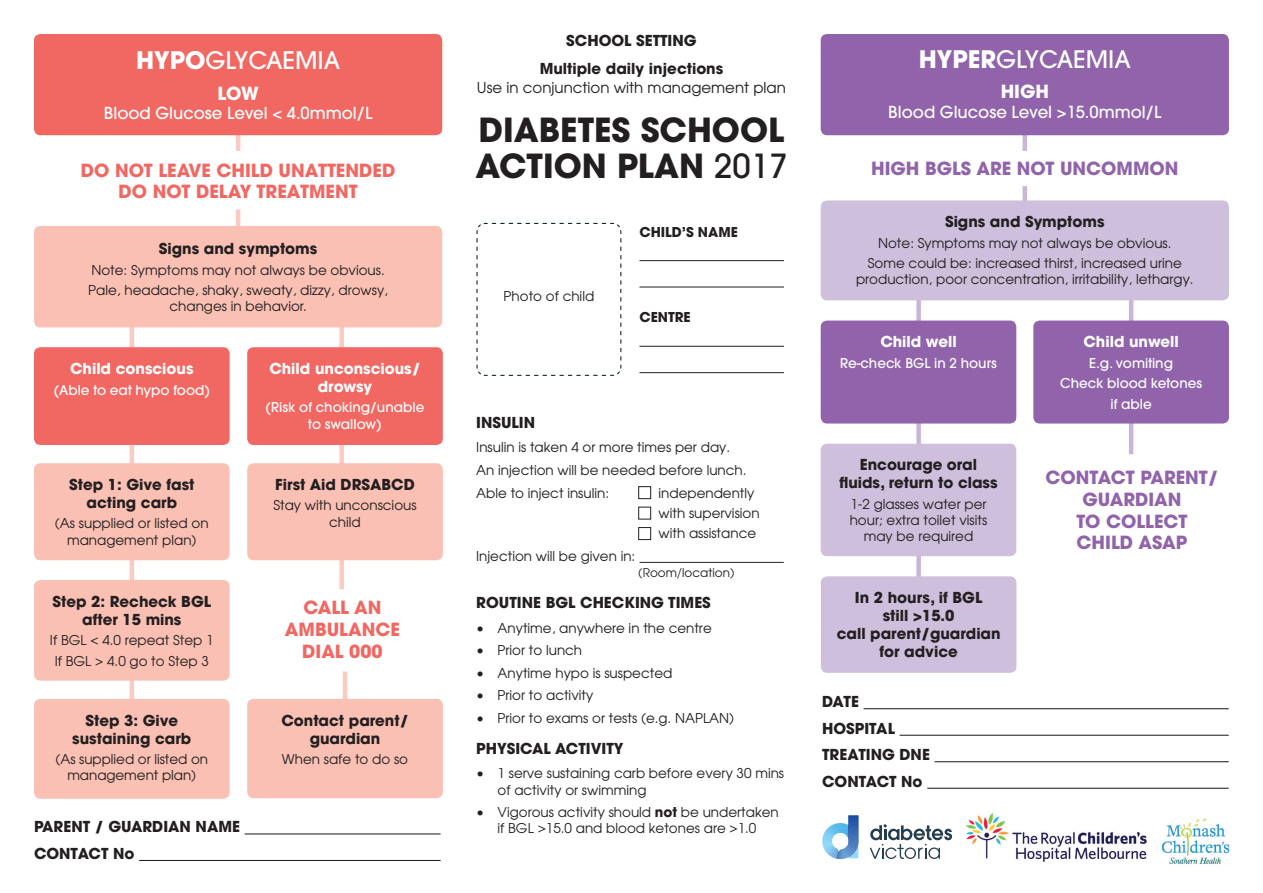
<style>
.page{position:relative;width:1263px;height:893px;background:#fff}
.page>*{position:absolute;margin:0;border:0;box-sizing:border-box;transform-origin:0 0}
.t1{font:700 33px "Avant Garde";color:#231f20}
.t2{font:500 24px "Avant Garde";color:#fff}
.t3{font:700 18px/21.6px "Avant Garde";color:#f16762;text-align:center}
.t4{font:700 18px/21.6px "Avant Garde";color:#9063aa;text-align:center}
.t5{font:700 18px "Avant Garde";color:#fff}
.t6{font:500 16.5px "Avant Garde";color:#fff}
.t7{font:700 15px/18px "Avant Garde";color:#231f20;text-align:center}
.t8{font:700 15px/18px "Avant Garde";color:#fff;text-align:center}
.t9{font:15px "Avant Garde";color:#231f20}
.t10{font:13.5px/16.2px "Avant Garde";color:#231f20;text-align:center}
.t11{font:500 13.5px/20.4px "Avant Garde";color:#fff;text-align:center}
.t12{font:700 13.5px "Avant Garde";color:#231f20}
.t13{font:12px "Avant Garde";color:#231f20}
.s1{font-weight:700}
.s2{font-weight:500}
</style>
<div class="page">
<hr style="left:236px;top:209px;width:4px;height:32px;background:#facbc3">
<div style="left:1022px;top:186px;width:5px;height:41px;background:#c9b6d8"></div>
<hr style="left:236px;top:118px;width:4px;height:33px;background:#facbc3">
<div style="left:1022px;top:118px;width:5px;height:33px;background:#c9b6d8"></div>
<div style="left:916px;top:287px;width:5px;height:304px;background:#c9b6d8"></div>
<hr style="left:1129px;top:296px;width:4px;height:158px;background:#c9b6d8">
<div style="left:339px;top:323px;width:5px;height:266px;background:#facbc3"></div>
<hr style="left:343px;top:671px;width:4px;height:97px;background:#facbc3">
<hr style="left:130px;top:314px;width:4px;height:420px;background:#facbc3">
<div style="left:34px;top:34px;width:408px;height:101px;background:#f16762;border-radius:6px"></div>
<div style="left:821px;top:34px;width:408px;height:101px;background:#9063aa;border-radius:6px"></div>
<div style="left:34px;top:226px;width:408px;height:101px;background:#fac0b3;border-radius:6px"></div>
<div style="left:34px;top:699px;width:196px;height:100px;background:#fac0b3;border-radius:6px"></div>
<div style="left:247px;top:699px;width:196px;height:99px;background:#fac0b3;border-radius:6px"></div>
<div style="left:34px;top:463px;width:196px;height:97px;background:#fac0b3;border-radius:6px"></div>
<div style="left:247px;top:463px;width:196px;height:97px;background:#fac0b3;border-radius:6px"></div>
<div style="left:821px;top:444px;width:195px;height:112px;background:#cebfdc;border-radius:6px"></div>
<div style="left:821px;top:576px;width:195px;height:97px;background:#cebfdc;border-radius:6px"></div>
<div style="left:821px;top:321px;width:195px;height:103px;background:#9063aa;border-radius:6px"></div>
<div style="left:1033px;top:321px;width:196px;height:103px;background:#9063aa;border-radius:6px"></div>
<div style="left:34px;top:347px;width:196px;height:98px;background:#f16762;border-radius:6px"></div>
<div style="left:247px;top:347px;width:196px;height:98px;background:#f16762;border-radius:6px"></div>
<div style="left:821px;top:200px;width:408px;height:100px;background:#cebfdc;border-radius:6px"></div>
<div style="left:34px;top:580px;width:196px;height:101px;background:#fac0b3;border-radius:6px"></div>
<hr style="left:245px;top:833px;width:196px;height:1px;background:#231f20">
<hr style="left:139px;top:860px;width:302px;height:1px;background:#231f20">
<hr style="left:863px;top:708px;width:366px;height:1px;background:#231f20">
<hr style="left:900px;top:735px;width:329px;height:1px;background:#231f20">
<hr style="left:934px;top:761px;width:295px;height:1px;background:#231f20">
<hr style="left:927px;top:788px;width:302px;height:1px;background:#231f20">
<hr style="left:639px;top:562px;width:145px;height:1px;background:#231f20">
<div style="left:638px;top:486px;width:13px;height:13px;border:1px solid #231f20"></div>
<div style="left:638px;top:507px;width:13px;height:12px;border:1px solid #231f20"></div>
<div style="left:638px;top:527px;width:13px;height:13px;border:1px solid #231f20"></div>
<svg style="left:476px;top:222px;width:146px;height:154px"></svg>
<svg style="left:870px;top:824px;width:82px;height:35px"></svg>
<svg style="left:822px;top:815px;width:36px;height:44px"></svg>
<hr style="left:639px;top:260px;width:145px;height:1px;background:#231f20">
<hr style="left:639px;top:287px;width:145px;height:1px;background:#231f20">
<hr style="left:639px;top:346px;width:145px;height:1px;background:#231f20">
<hr style="left:639px;top:372px;width:145px;height:1px;background:#231f20">
<img style="left:1161px;top:818px;width:69px;height:46px">
<img style="left:965px;top:813px;width:182px;height:49px">
<h2 class="t2" style="left:136px;top:46px;width:205px"><span class="s1">HYPO</span>GLYCAEMIA</h2>
<h3 class="t5" style="left:217px;top:81px;width:43px">LOW</h3>
<p class="t6" style="left:104px;top:103px;width:270px">Blood Glucose Level &lt; 4.0mmol/L</p>
<p class="t7" style="left:540px;top:26px;width:185px;line-height:28px">SCHOOL SETTING<br>Multiple daily injections</p>
<p class="t9" style="left:477px;top:79px;width:311px">Use in conjunction with management plan</p>
<h1 class="t1" style="left:479px;top:109px;width:307px">DIABETES SCHOOL</h1>
<h2 class="t2" style="left:919px;top:44px;width:213px"><span class="s1">HYPER</span>GLYCAEMIA</h2>
<h3 class="t5" style="left:1001px;top:80px;width:50px">HIGH</h3>
<p class="t6" style="left:888px;top:102px;width:275px">Blood Glucose Level &gt;15.0mmol/L</p>
<h3 class="t3" style="left:81px;top:159px;width:316px">DO NOT LEAVE CHILD UNATTENDED</h3>
<h1 class="t1" style="left:475px;top:145px;width:314px">ACTION PLAN <span class="s2">2017</span></h1>
<h3 class="t4" style="left:871px;top:157px;width:309px">HIGH BGLS ARE NOT UNCOMMON</h3>
<h3 class="t3" style="left:119px;top:181px;width:241px">DO NOT DELAY TREATMENT</h3>
<p class="t7" style="left:159px;top:240px;width:160px">Signs and symptoms</p>
<p class="t10" style="left:88px;top:259px;width:301px;line-height:20.4px;text-align:left">Note: Symptoms may not always be obvious.<br>Pale, headache, shaky, sweaty, dizzy, drowsy,</p>
<p class="t10" style="left:169px;top:298px;width:139px">changes in behavior.</p>
<p class="t8" style="left:70px;top:360px;width:125px">Child conscious</p>
<p class="t11" style="left:54px;top:380px;width:158px">(Able to eat hypo food)</p>
<p class="t7" style="left:69px;top:475px;width:127px">Step 1: Give fast acting carb</p>
<p class="t10" style="left:55px;top:515px;width:155px">(As supplied or listed on management plan)</p>
<p class="t7" style="left:53px;top:592px;width:160px">Step 2: Recheck BGL after 15 mins</p>
<p class="t10" style="left:50px;top:630px;width:165px;line-height:20.4px">If BGL &lt; 4.0 repeat Step 1<br>If BGL &gt; 4.0 go to Step 3</p>
<p class="t7" style="left:72px;top:711px;width:121px">Step 3: Give sustaining carb</p>
<p class="t10" style="left:55px;top:751px;width:154px">(As supplied or listed on management plan)</p>
<p class="t7" style="left:34px;top:814px;width:207px;line-height:26.5px;text-align:left">PARENT / GUARDIAN NAME<br>CONTACT No</p>
<p class="t8" style="left:269px;top:359px;width:153px">Child unconscious/ drowsy</p>
<p class="t11" style="left:266px;top:399px;width:160px;line-height:16.2px">(Risk of choking/unable to swallow)</p>
<p class="t7" style="left:275px;top:475px;width:141px">First Aid DRSABCD</p>
<p class="t10" style="left:273px;top:497px;width:145px">Stay with unconscious child</p>
<h3 class="t3" style="left:285px;top:597px;width:116px">CALL AN<br>AMBULANCE<br>DIAL 000</h3>
<p class="t7" style="left:281px;top:711px;width:129px">Contact parent/ guardian</p>
<p class="t10" style="left:282px;top:751px;width:128px">When safe to do so</p>
<p class="t10" style="left:504px;top:288px;width:92px">Photo of child</p>
<p class="t12" style="left:639px;top:223px;width:100px">CHILD’S NAME</p>
<p class="t12" style="left:639px;top:309px;width:53px">CENTRE</p>
<p class="t7" style="left:476px;top:413px;width:60px">INSULIN</p>
<p class="t10" style="left:476px;top:436px;width:272px;line-height:22.5px;text-align:left">Insulin is taken 4 or more times per day.<br>An injection will be needed before lunch.<br>Able to inject insulin:</p>
<p class="t10" style="left:658px;top:482px;width:103px;line-height:20.4px;text-align:left">independently with supervision with assistance</p>
<p class="t10" style="left:476px;top:548px;width:161px">Injection will be given in:</p>
<p class="t13" style="left:638px;top:565px;width:98px">(Room/location)</p>
<p class="t7" style="left:476px;top:593px;width:236px">ROUTINE BGL CHECKING TIMES</p>
<p class="t10" style="left:476px;top:619px;width:237px">• Anytime, anywhere in the centre</p>
<p class="t10" style="left:476px;top:642px;width:107px">• Prior to lunch</p>
<p class="t10" style="left:476px;top:665px;width:198px">• Anytime hypo is suspected</p>
<p class="t10" style="left:476px;top:687px;width:119px">• Prior to activity</p>
<p class="t10" style="left:476px;top:710px;width:259px">• Prior to exams or tests (e.g. NAPLAN)</p>
<p class="t7" style="left:476px;top:739px;width:149px">PHYSICAL ACTIVITY</p>
<p class="t10" style="left:497px;top:765px;width:288px;text-align:left;text-indent:-21px">• 1 serve sustaining carb before every 30 mins of activity or swimming</p>
<p class="t10" style="left:476px;top:804px;width:304px">• Vigorous activity should <span class="s1">not</span> be undertaken if BGL &gt;15.0 and blood ketones are &gt;1.0</p>
<p class="t7" style="left:945px;top:213px;width:161px">Signs and Symptoms</p>
<p class="t10" style="left:868px;top:232px;width:315px;line-height:20.4px">Note: Symptoms may not always be obvious.<br>Some could be: increased thirst, increased urine</p>
<p class="t10" style="left:856px;top:271px;width:339px">production, poor concentration, irritability, lethargy.</p>
<p class="t8" style="left:880px;top:333px;width:78px">Child well</p>
<p class="t11" style="left:840px;top:353px;width:159px">Re-check BGL in 2 hours</p>
<p class="t7" style="left:839px;top:456px;width:159px">Encourage oral fluids, return to class</p>
<p class="t10" style="left:850px;top:496px;width:139px">1-2 glasses water per hour; extra toilet visits may be required</p>
<p class="t7" style="left:837px;top:588px;width:165px">In 2 hours, if BGL<br>still &gt;15.0<br>call parent/guardian for advice</p>
<p class="t7" style="left:822px;top:688px;width:109px;line-height:26.5px;text-align:left">DATE<br>HOSPITAL<br>TREATING DNE<br>CONTACT No</p>
<p class="t8" style="left:1083px;top:333px;width:97px">Child unwell</p>
<p class="t11" style="left:1060px;top:353px;width:143px">E.g. vomiting<br>Check blood ketones if able</p>
<h3 class="t4" style="left:1045px;top:467px;width:175px">CONTACT PARENT/<br>GUARDIAN<br>TO COLLECT<br>CHILD ASAP</h3>
</div>
